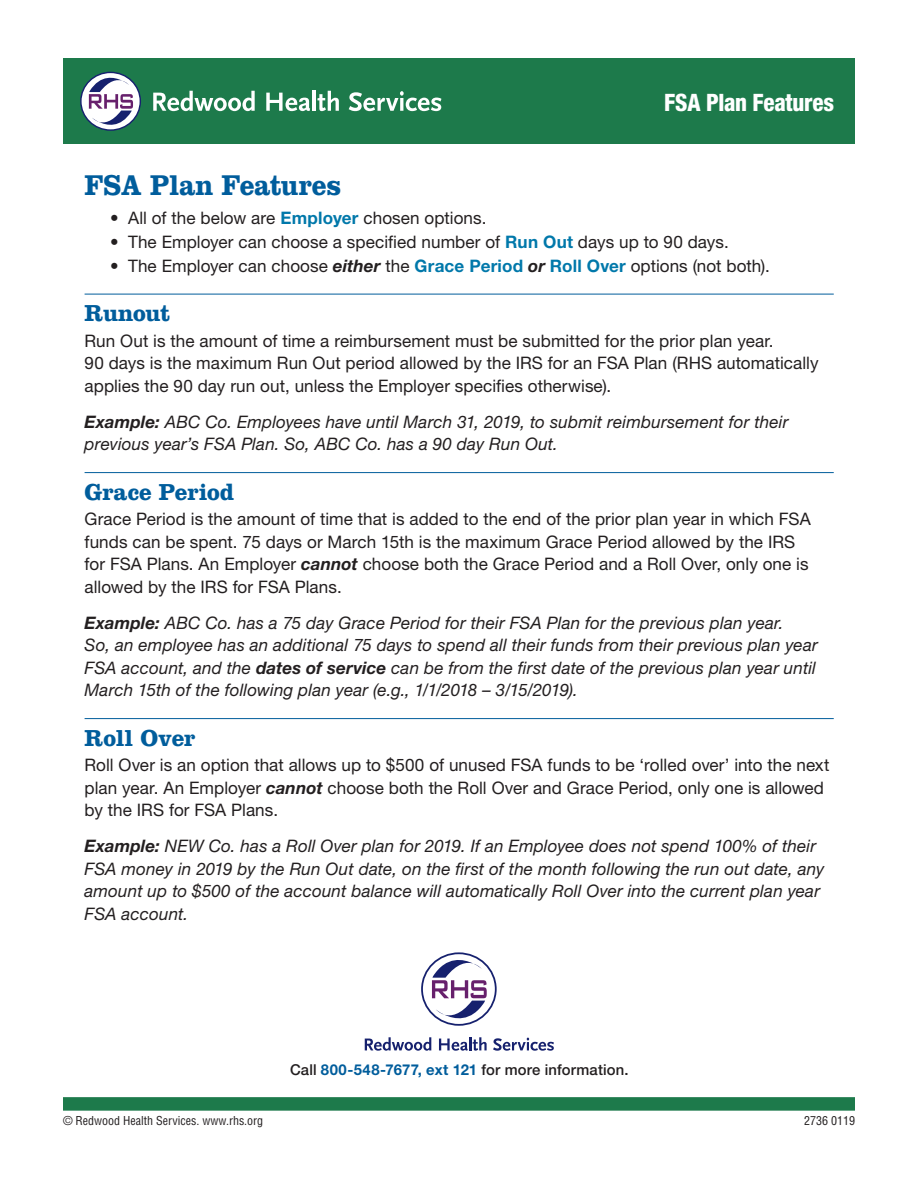
<style>
.page{position:relative;width:918px;height:1188px;background:#fff}
.page>*{position:absolute;margin:0;border:0;box-sizing:border-box;transform-origin:0 0}
.Blue_hder_new_copy{font:700 29.7px "Clarendon LT Std";letter-spacing:-.01em;color:#005d9c;scale:.9 1}
.Clarendon_14_16_blue{font:700 24px "Clarendon LT Std";letter-spacing:-.01em;color:#005d9c;scale:.95 1}
.Blue_hder_new_copy-2{font:800 condensed 24px "Helvetica Neue LT Std";letter-spacing:-.01em;color:#fff;scale:.96 1}
.Paragraph_Fl_Lft{font:italic 17.25px/22.5px "Helvetica Neue LT Std";letter-spacing:.005em;color:#231f20}
.Paragraph_Fl_Lft-2{font:17.25px/22.5px "Helvetica Neue LT Std";letter-spacing:.005em;color:#231f20}
.bullet_2p6{font:17.25px "Helvetica Neue LT Std";letter-spacing:.005em;color:#231f20}
.bullet_07{font:500 15px "Helvetica Neue LT Std";letter-spacing:.01em;color:#231f20}
.Hlv_Cnd_10_12{font:condensed 12px "Helvetica LT Std";color:#231f20}
.s1{font-weight:700;color:#0078aa}
.s2{font-weight:700;font-style:italic}
.s3{font-weight:700}
.s4{font-weight:700;color:#005d9c}
</style>
<div class="page">
<div style="left:63px;top:1097px;width:792px;height:14px;background:#1d7a4b"></div>
<hr style="left:85px;top:294px;width:749px;height:1px;background:#005d9c">
<hr style="left:85px;top:472px;width:749px;height:1px;background:#005d9c">
<hr style="left:85px;top:718px;width:749px;height:1px;background:#005d9c">
<div style="left:63px;top:58px;width:792px;height:86px;background:#1d7a4b"></div>
<svg style="left:81px;top:72px;width:59px;height:58px"></svg>
<div style="left:80px;top:72px;width:61px;height:59px;border:1px solid #16216e;border-radius:50%"></div>
<svg style="left:89px;top:74px;width:44px;height:55px;background:#b2afc6"></svg>
<svg style="left:153px;top:91px;width:102px;height:20px"></svg>
<svg style="left:266px;top:93px;width:44px;height:18px"></svg>
<hr style="left:312px;top:91px;width:4px;height:20px;background:#fff">
<svg style="left:317px;top:91px;width:22px;height:20px"></svg>
<svg style="left:349px;top:91px;width:92px;height:20px"></svg>
<svg style="left:422px;top:953px;width:74px;height:72px"></svg>
<div style="left:421px;top:952px;width:76px;height:74px;border:2px solid #16216e;border-radius:50%"></div>
<svg style="left:432px;top:955px;width:55px;height:68px"></svg>
<svg style="left:365px;top:1037px;width:66px;height:14px"></svg>
<svg style="left:439px;top:1037px;width:48px;height:14px"></svg>
<svg style="left:493px;top:1038px;width:61px;height:13px"></svg>
<p class="Blue_hder_new_copy-2" style="left:664px;top:88px;width:178px">FSA Plan Features</p>
<p class="Blue_hder_new_copy" style="left:85px;top:168px;width:287px">FSA Plan Features</p>
<p class="bullet_2p6" style="left:110px;top:208px;width:378px">• All of the below are <span class="s1">Employer</span> chosen options.</p>
<p class="bullet_2p6" style="left:110px;top:232px;width:620px">• The Employer can choose a specified number of <span class="s1">Run Out</span> days up to 90 days.</p>
<p class="bullet_2p6" style="left:110px;top:256px;width:661px">• The Employer can choose <span class="s2">either</span> the <span class="s1">Grace Period</span> <span class="s2">or</span> <span class="s1">Roll Over</span> options (not both).</p>
<p class="Clarendon_14_16_blue" style="left:85px;top:299px;width:92px">Runout</p>
<p class="Paragraph_Fl_Lft-2" style="left:85px;top:329px;width:736px">Run Out is the amount of time a reimbursement must be submitted for the prior plan year.<br>90 days is the maximum Run Out period allowed by the IRS for an FSA Plan (RHS automatically applies the 90 day run out, unless the Employer specifies otherwise).</p>
<p class="Paragraph_Fl_Lft" style="left:85px;top:410px;width:705px"><span class="s3">Example:</span> ABC Co. Employees have until March 31, 2019, to submit reimbursement for their previous year’s FSA Plan. So, ABC Co. has a 90 day Run Out.</p>
<p class="Clarendon_14_16_blue" style="left:85px;top:477px;width:159px">Grace Period</p>
<p class="Paragraph_Fl_Lft-2" style="left:85px;top:508px;width:728px">Grace Period is the amount of time that is added to the end of the prior plan year in which FSA funds can be spent. 75 days or March 15th is the maximum Grace Period allowed by the IRS for FSA Plans. An Employer <span class="s2">cannot</span> choose both the Grace Period and a Roll Over, only one is allowed by the IRS for FSA Plans.</p>
<p class="Paragraph_Fl_Lft" style="left:85px;top:611px;width:735px"><span class="s3">Example:</span> ABC Co. has a 75 day Grace Period for their FSA Plan for the previous plan year.<br>So, an employee has an additional 75 days to spend all their funds from their previous plan year FSA account, and the <span class="s3">dates of service</span> can be from the first date of the previous plan year until March 15th of the following plan year (e.g., 1/1/2018 – 3/15/2019).</p>
<p class="Clarendon_14_16_blue" style="left:85px;top:723px;width:118px">Roll Over</p>
<p class="Paragraph_Fl_Lft-2" style="left:85px;top:754px;width:747px">Roll Over is an option that allows up to $500 of unused FSA funds to be ‘rolled over’ into the next plan year. An Employer <span class="s2">cannot</span> choose both the Roll Over and Grace Period, only one is allowed by the IRS for FSA Plans.</p>
<p class="Paragraph_Fl_Lft" style="left:85px;top:835px;width:741px"><span class="s3">Example:</span> NEW Co. has a Roll Over plan for 2019. If an Employee does not spend 100% of their FSA money in 2019 by the Run Out date, on the first of the month following the run out date, any amount up to $500 of the account balance will automatically Roll Over into the current plan year FSA account.</p>
<p class="bullet_07" style="left:290px;top:1061px;width:340px">Call <span class="s4">800-548-7677, ext 121</span> for more information.</p>
<p class="Hlv_Cnd_10_12" style="left:63px;top:1113px;width:202px">© Redwood Health Services. www.rhs.org</p>
<p class="Hlv_Cnd_10_12" style="left:804px;top:1113px;width:52px">2736 0119</p>
</div>
